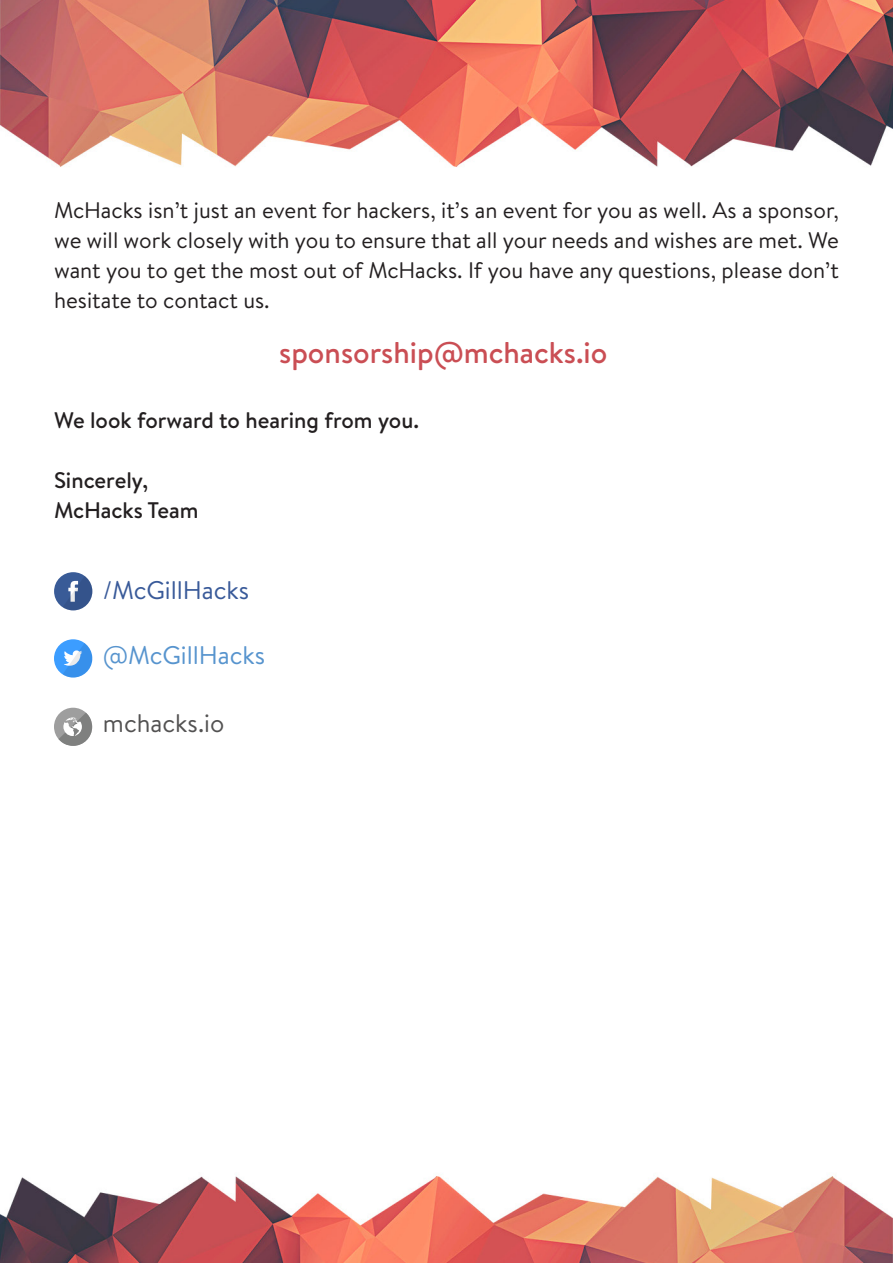
<style>
.page{position:relative;width:893px;height:1263px;background:#fff}
.page>*{position:absolute;margin:0;border:0;box-sizing:border-box;transform-origin:0 0}
.t1{font:500 30px "Brandon Text";color:#ca4e54}
.t2{font:25.5px "Brandon Text";letter-spacing:-.005em;color:#395a99}
.t3{font:25.5px "Brandon Text";letter-spacing:-.005em;color:#5794ce}
.t4{font:25.5px "Brandon Text";color:#535252}
.t5{font:22.5px/30px "Brandon Text";color:#231f20;text-align:justify}
.t6{font:500 22.5px "Brandon Text";color:#231f20}
</style>
<div class="page">
<img style="left:0;top:1176px;width:893px;height:87px">
<img style="left:0;top:0;width:893px;height:167px">
<div style="left:54px;top:572px;width:38px;height:38px;background:#395b97;border-radius:19px"></div>
<svg style="left:63px;top:576px;width:29px;height:34px"></svg>
<div style="left:54px;top:639px;width:38px;height:38px;background:#3c9dff;border-radius:19px"></div>
<svg style="left:63px;top:643px;width:29px;height:34px"></svg>
<div style="left:54px;top:708px;width:38px;height:38px;background:#9e9e9e;border-radius:50%"></div>
<svg style="left:59px;top:713px;width:33px;height:33px"></svg>
<p class="t5" style="left:54px;top:195px;width:786px">McHacks isn’t just an event for hackers, it’s an event for you as well. As a sponsor, we will work closely with you to ensure that all your needs and wishes are met. We want you to get the most out of McHacks. If you have any questions, please don’t hesitate to contact us.</p>
<p class="t1" style="left:279px;top:332px;width:330px">sponsorship@mchacks.io</p>
<p class="t6" style="left:54px;top:405px;width:367px">We look forward to hearing from you.</p>
<p class="t6" style="left:54px;top:465px;width:96px">Sincerely,</p>
<p class="t6" style="left:54px;top:495px;width:146px">McHacks Team</p>
<p class="t2" style="left:103px;top:572px;width:148px">/McGillHacks</p>
<p class="t3" style="left:103px;top:638px;width:164px">@McGillHacks</p>
<p class="t4" style="left:103px;top:706px;width:123px">mchacks.io</p>
</div>
